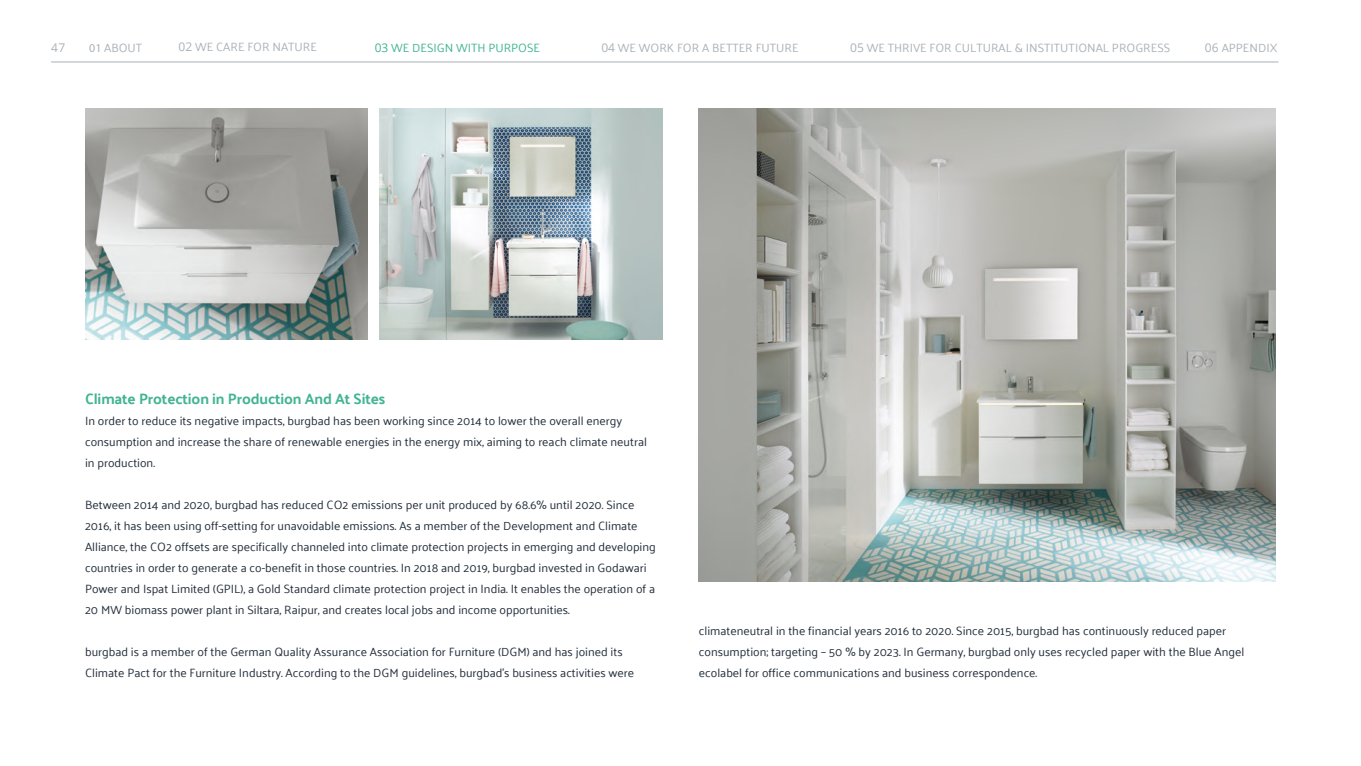
<style>
.page{position:relative;width:1361px;height:766px;background:#fff}
.page>*{position:absolute;margin:0;border:0;box-sizing:border-box;transform-origin:0 0}
.t1{font:700 15px "Palanquin";letter-spacing:-.01em;color:#41b492}
.t2{font:12px/21px "Palanquin";color:#232f3b}
.t3{font:12px "Palanquin";color:#aab1b6}
.t4{font:12px "Palanquin";color:#aab1b7}
.t5{font:12px "Palanquin";color:#41b492}
.t6{font:12px "Open Sans";color:#aab1b5}
.s1{font-family:"Myriad Pro"}
.s2{font-family:"Open Sans"}
</style>
<div class="page">
<hr style="left:51px;top:61px;width:1227px;height:1px;background:#aab1b6">
<img style="left:85px;top:108px;width:283px;height:231px">
<img style="left:380px;top:108px;width:282px;height:231px">
<img style="left:698px;top:108px;width:577px;height:473px">
<p class="t6" style="left:51px;top:39px;width:16px">47</p>
<p class="t4" style="left:89px;top:40px;width:54px"><span class="s1">01</span> ABOUT</p>
<p class="t4" style="left:179px;top:40px;width:140px"><span class="s2">02</span> WE CARE FOR NATURE</p>
<p class="t5" style="left:375px;top:40px;width:167px"><span class="s2">03</span> WE DESIGN WITH PURPOSE</p>
<p class="t3" style="left:601px;top:40px;width:199px"><span class="s2">04</span> WE WORK FOR A BETTER FUTURE</p>
<p class="t3" style="left:850px;top:40px;width:321px"><span class="s2">05</span> WE THRIVE FOR CULTURAL &amp; INSTITUTIONAL PROGRESS</p>
<p class="t3" style="left:1205px;top:40px;width:74px"><span class="s2">06</span> APPENDIX</p>
<p class="t1" style="left:85px;top:389px;width:302px">Climate Protection in Production And At Sites</p>
<p class="t2" style="left:85px;top:410px;width:563px">In order to reduce its negative impacts, burgbad has been working since 2014 to lower the overall energy consumption and increase the share of renewable energies in the energy mix, aiming to reach climate neutral in production.</p>
<p class="t2" style="left:85px;top:494px;width:572px">Between 2014 and 2020, burgbad has reduced CO2 emissions per unit produced by 68.6% until 2020. Since 2016, it has been using off-setting for unavoidable emissions. As a member of the Development and Climate Alliance, the CO2 offsets are specifically channeled into climate protection projects in emerging and developing countries in order to generate a co-benefit in those countries. In 2018 and 2019, burgbad invested in Godawari Power and Ispat Limited (GPIL), a Gold Standard climate protection project in India. It enables the operation of a 20 MW biomass power plant in Siltara, Raipur, and creates local jobs and income opportunities.</p>
<p class="t2" style="left:85px;top:641px;width:551px">burgbad is a member of the German Quality Assurance Association for Furniture (DGM) and has joined its<br>Climate Pact for the Furniture Industry. According to the DGM guidelines, burgbad’s business activities were</p>
<p class="t2" style="left:699px;top:620px;width:547px">climateneutral in the financial years 2016 to 2020. Since 2015, burgbad has continuously reduced paper consumption; targeting – 50 % by 2023. In Germany, burgbad only uses recycled paper with the Blue Angel ecolabel for office communications and business correspondence.</p>
</div>
